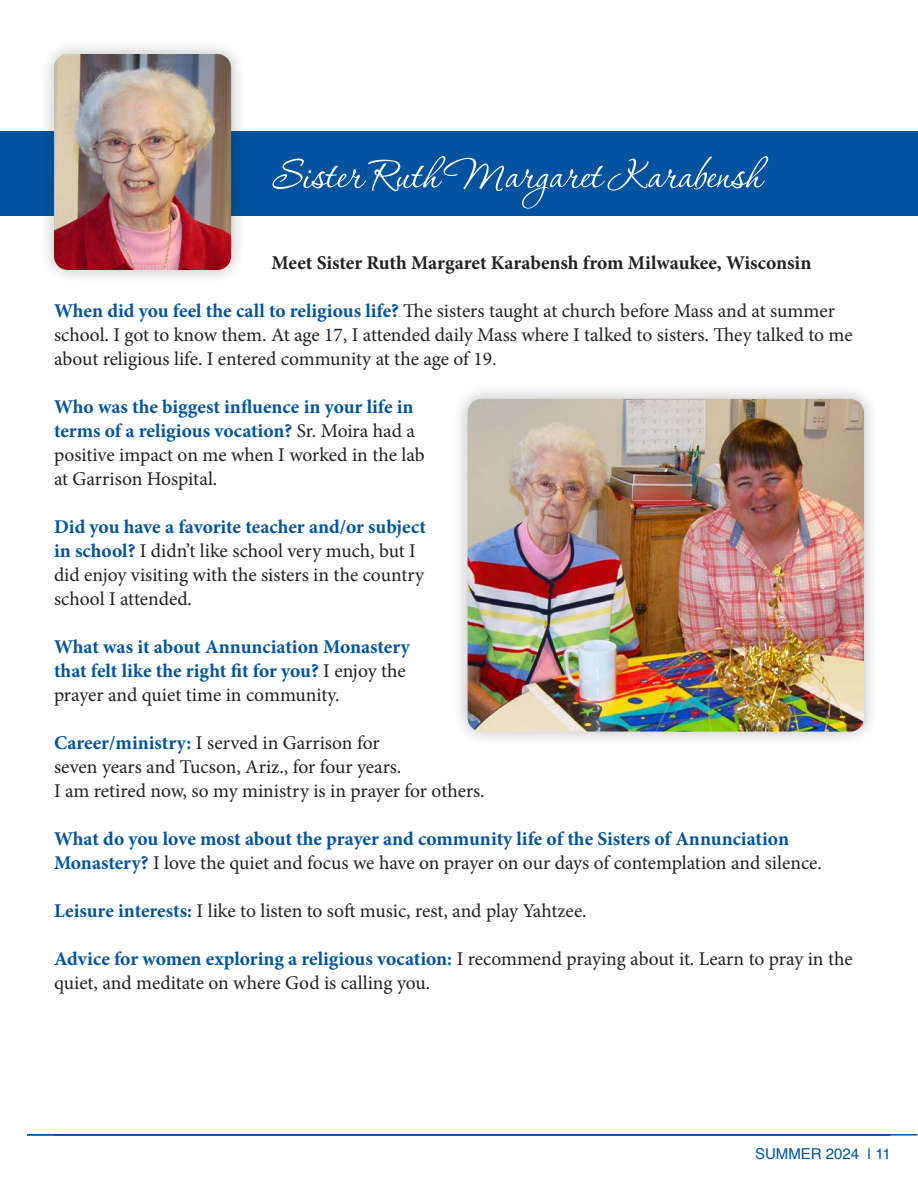
<style>
.page{position:relative;width:918px;height:1188px;background:#fff}
.page>*{position:absolute;margin:0;border:0;box-sizing:border-box;transform-origin:0 0}
.t1{font:52.5px "P22 Corinthia";color:#fff}
.t2{font:19.5px/24px "Minion Pro";letter-spacing:-.005em;color:#231f20}
.t3{font:700 19.5px/24px "Minion Pro";letter-spacing:-.005em;color:#0153a0}
.t4{font:700 19.5px "Minion Pro";color:#231f20}
.t5{font:15px "Helvetica";color:#0153a0}
.s1{font-weight:700;color:#0153a0}
.s2{font-weight:400;color:#231f20}
</style>
<div class="page">
<hr style="left:27px;top:1134px;width:863px;height:2px;background:#0153a0">
<hr style="left:54px;top:1134px;width:863px;height:2px;background:#0153a0">
<div style="left:452px;top:384px;width:427px;height:363px;background:#231f20;opacity:.3"></div>
<img style="left:468px;top:399px;width:396px;height:333px">
<div style="left:0;top:132px;width:918px;height:84px;background:#0153a0"></div>
<div style="left:39px;top:39px;width:207px;height:246px;background:#231f20;opacity:.3"></div>
<img style="left:54px;top:54px;width:177px;height:216px">
<h1 class="t1" style="left:272px;top:148px;width:491px">Sister Ruth Margaret Karabensh</h1>
<p class="t4" style="left:272px;top:249px;width:541px">Meet Sister Ruth Margaret Karabensh from Milwaukee, Wisconsin</p>
<p class="t2" style="left:54px;top:299px;width:800px"><span class="s1">When did you feel the call to religious life?</span> The sisters taught at church before Mass and at summer school. I got to know them. At age 17, I attended daily Mass where I talked to sisters. They talked to me about religious life. I entered community at the age of 19.</p>
<p class="t2" style="left:54px;top:395px;width:372px"><span class="s1">Who was the biggest influence in your life in terms of a religious vocation?</span> Sr. Moira had a positive impact on me when I worked in the lab at Garrison Hospital.</p>
<p class="t2" style="left:54px;top:515px;width:373px"><span class="s1">Did you have a favorite teacher and/or subject in school?</span> I didn’t like school very much, but I did enjoy visiting with the sisters in the country school I attended.</p>
<p class="t3" style="left:54px;top:634px;width:357px">What was it about Annunciation Monastery that felt like the right fit for you? <span class="s2">I enjoy the prayer and quiet time in community.</span></p>
<p class="t2" style="left:54px;top:731px;width:432px"><span class="s1">Career/ministry:</span> I served in Garrison for<br>seven years and Tucson, Ariz., for four years.<br>I am retired now, so my ministry is in prayer for others.</p>
<p class="t3" style="left:54px;top:826px;width:769px">What do you love most about the prayer and community life of the Sisters of Annunciation<br>Monastery? <span class="s2">I love the quiet and focus we have on prayer on our days of contemplation and silence.</span></p>
<p class="t2" style="left:54px;top:899px;width:534px"><span class="s1">Leisure interests:</span> I like to listen to soft music, rest, and play Yahtzee.</p>
<p class="t2" style="left:54px;top:947px;width:800px"><span class="s1">Advice for women exploring a religious vocation:</span> I recommend praying about it. Learn to pray in the quiet, and meditate on where God is calling you.</p>
<p class="t5" style="left:755px;top:1142px;width:137px">SUMMER 2024 | 11</p>
</div>
